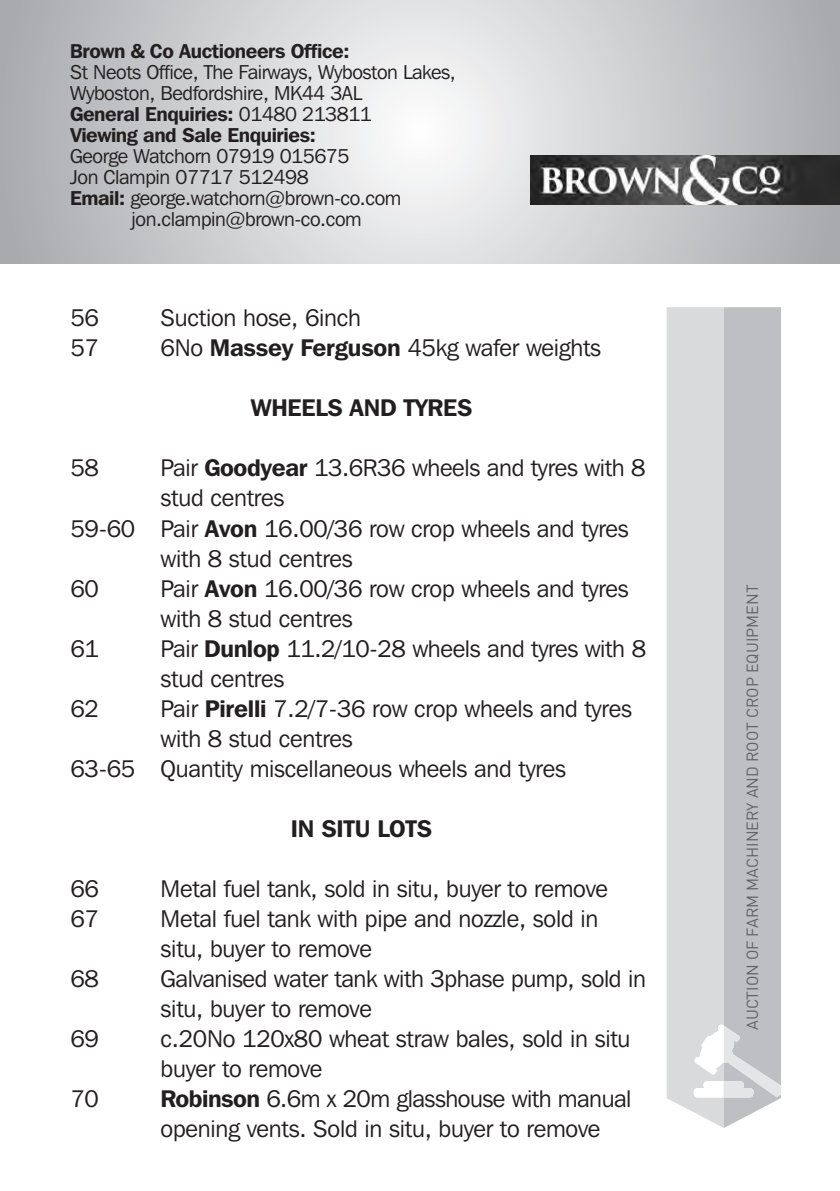
<style>
.page{position:relative;width:840px;height:1191px;background:#fff}
.page>*{position:absolute;margin:0;border:0;box-sizing:border-box;transform-origin:0 0}
.t1{font:24px/30px "Franklin Gothic IT Cby BT";letter-spacing:-.01em;color:#231f20}
.t2{font:600 24px "Franklin Gothic IT Cby BT";letter-spacing:-.01em;color:#231f20}
.t3{font:20px/21px "Franklin Gothic IT Cby BT";letter-spacing:-.02em;color:#231f20}
.t4{font:600 20px "Franklin Gothic IT Cby BT";letter-spacing:-.02em;color:#231f20}
.t5{font:16px "DIN";color:#636366}
.s1{font-weight:600}
</style>
<div class="page">
<div style="left:666px;top:307px;width:57px;height:821px;background:#d9dadc"></div>
<div style="left:723px;top:307px;width:57px;height:821px;background:#bebfc2"></div>
<svg style="left:693px;top:1024px;width:87px;height:73px"></svg>
<img style="left:530px;top:155px;width:309px;height:50px">
<p class="t4" style="left:70px;top:39px;width:281px">Brown &amp; Co Auctioneers Office:</p>
<p class="t3" style="left:70px;top:62px;width:387px">St Neots Office, The Fairways, Wyboston Lakes, Wyboston, Bedfordshire, MK44 3AL<br><span class="s1">General Enquiries:</span> 01480 213811<br><span class="s1">Viewing and Sale Enquiries:</span></p>
<p class="t3" style="left:70px;top:146px;width:281px">George Watchorn 07919 015675</p>
<p class="t3" style="left:70px;top:167px;width:240px">Jon Clampin 07717 512498</p>
<p class="t3" style="left:70px;top:188px;width:332px"><span class="s1">Email:</span> george.watchorn@brown-co.com</p>
<p class="t3" style="left:131px;top:209px;width:231px">jon.clampin@brown-co.com</p>
<p class="t1" style="left:70px;top:303px;width:30px">56</p>
<p class="t1" style="left:160px;top:303px;width:202px">Suction hose, 6inch</p>
<p class="t1" style="left:70px;top:333px;width:30px">57</p>
<p class="t1" style="left:160px;top:333px;width:442px">6No <span class="s1">Massey Ferguson</span> 45kg wafer weights</p>
<p class="t2" style="left:250px;top:393px;width:223px">WHEELS AND TYRES</p>
<p class="t1" style="left:70px;top:453px;width:30px">58</p>
<p class="t1" style="left:160px;top:453px;width:486px">Pair <span class="s1">Goodyear</span> 13.6R36 wheels and tyres with 8</p>
<p class="t1" style="left:160px;top:483px;width:125px">stud centres</p>
<p class="t1" style="left:70px;top:513px;width:559px">59-60 Pair <span class="s1">Avon</span> 16.00/36 row crop wheels and tyres</p>
<p class="t1" style="left:160px;top:543px;width:193px">with 8 stud centres</p>
<p class="t1" style="left:70px;top:573px;width:30px">60</p>
<p class="t1" style="left:160px;top:573px;width:469px">Pair <span class="s1">Avon</span> 16.00/36 row crop wheels and tyres with 8 stud centres</p>
<p class="t1" style="left:70px;top:633px;width:30px">61</p>
<p class="t1" style="left:160px;top:633px;width:486px">Pair <span class="s1">Dunlop</span> 11.2/10-28 wheels and tyres with 8 stud centres</p>
<p class="t1" style="left:70px;top:693px;width:30px">62</p>
<p class="t1" style="left:160px;top:693px;width:472px">Pair <span class="s1">Pirelli</span> 7.2/7-36 row crop wheels and tyres</p>
<p class="t1" style="left:160px;top:723px;width:193px">with 8 stud centres</p>
<p class="t1" style="left:70px;top:753px;width:496px">63-65 Quantity miscellaneous wheels and tyres</p>
<p class="t2" style="left:291px;top:813px;width:143px">IN SITU LOTS</p>
<p class="t1" style="left:70px;top:873px;width:30px">66</p>
<p class="t1" style="left:160px;top:873px;width:448px">Metal fuel tank, sold in situ, buyer to remove</p>
<p class="t1" style="left:70px;top:903px;width:30px">67</p>
<p class="t1" style="left:160px;top:903px;width:439px">Metal fuel tank with pipe and nozzle, sold in situ, buyer to remove</p>
<p class="t1" style="left:70px;top:963px;width:30px">68</p>
<p class="t1" style="left:160px;top:963px;width:486px">Galvanised water tank with 3phase pump, sold in situ, buyer to remove</p>
<p class="t1" style="left:70px;top:1023px;width:30px">69</p>
<p class="t1" style="left:160px;top:1023px;width:471px">c.20No 120x80 wheat straw bales, sold in situ buyer to remove</p>
<p class="t1" style="left:70px;top:1083px;width:30px">70</p>
<p class="t1" style="left:160px;top:1083px;width:472px"><span class="s1">Robinson</span> 6.6m x 20m glasshouse with manual opening vents. Sold in situ, buyer to remove</p>
<p class="t5" style="left:741px;top:1030px;width:447px;rotate:-90deg">AUCTION OF FARM MACHINERY AND ROOT CROP EQUIPMENT</p>
</div>
